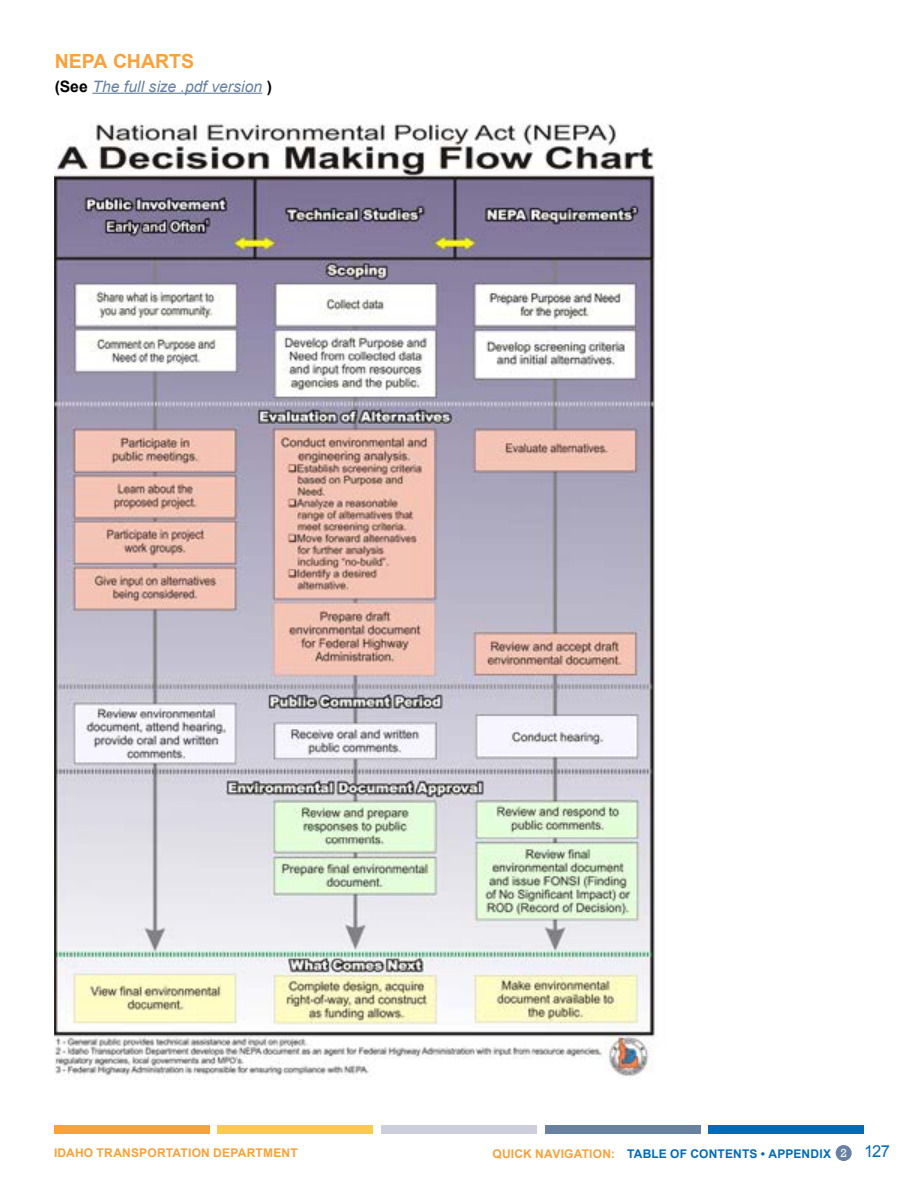
<style>
.page{position:relative;width:918px;height:1188px;background:#fff}
.page>*{position:absolute;margin:0;border:0;box-sizing:border-box;transform-origin:0 0}
.t1{font:700 19.5px "Arial";letter-spacing:-.005em;color:#f9a13a}
.t2{font:16.5px "Arial";color:#006bb6}
.t3{font:italic 15.75px "Arial";letter-spacing:.005em;color:#6881a1}
.t4{font:700 12px "Arial";letter-spacing:.015em;color:#f9a13a}
.t5{font:700 12px "Arial";color:#006bb6}
.t6{font:12px "Rockwell";color:#fff}
.s1{font-weight:700;font-style:normal;color:#000}
.s2{color:#f9a13a}
</style>
<div class="page">
<div style="left:709px;top:1126px;width:155px;height:8px;background:#006bb6"></div>
<div style="left:545px;top:1126px;width:155px;height:8px;background:#6881a1"></div>
<div style="left:381px;top:1126px;width:156px;height:8px;background:#cdcedc"></div>
<div style="left:54px;top:1126px;width:155px;height:8px;background:#f9a13a"></div>
<div style="left:218px;top:1126px;width:155px;height:8px;background:#f9ca4d"></div>
<img style="left:55px;top:123px;width:600px;height:957px">
<hr style="left:92px;top:93px;width:170px;height:1px;background:#6881a1">
<div style="left:836px;top:1145px;width:16px;height:16px;background:#6881a1;border-radius:50%"></div>
<h1 class="t1" style="left:55px;top:48px;width:87px">NEPA CHARTS</h1>
<h3 class="t3" style="left:55px;top:76px;width:219px"><span class="s1">(SEE</span> The full size .pdf version <span class="s1">)</span></h3>
<p class="t4" style="left:54px;top:1145px;width:245px">IDAHO TRANSPORTATION DEPARTMENT</p>
<h2 class="t2" style="left:864px;top:1140px;width:27px">127</h2>
<p class="t4" style="left:492px;top:1145px;width:18px">QUICK</p>
<p class="t4" style="left:535px;top:1145px;width:9px">NAVIGATION</p>
<p class="t5" style="left:611px;top:1145px;width:32px"><span class="s2">:</span> TABLE</p>
<p class="t5" style="left:670px;top:1145px;width:39px">OF CONTENTS</p>
<p class="t5" style="left:761px;top:1145px;width:25px">• APPENDIX</p>
<p class="t6" style="left:840px;top:1146px;width:8px">2</p>
</div>
